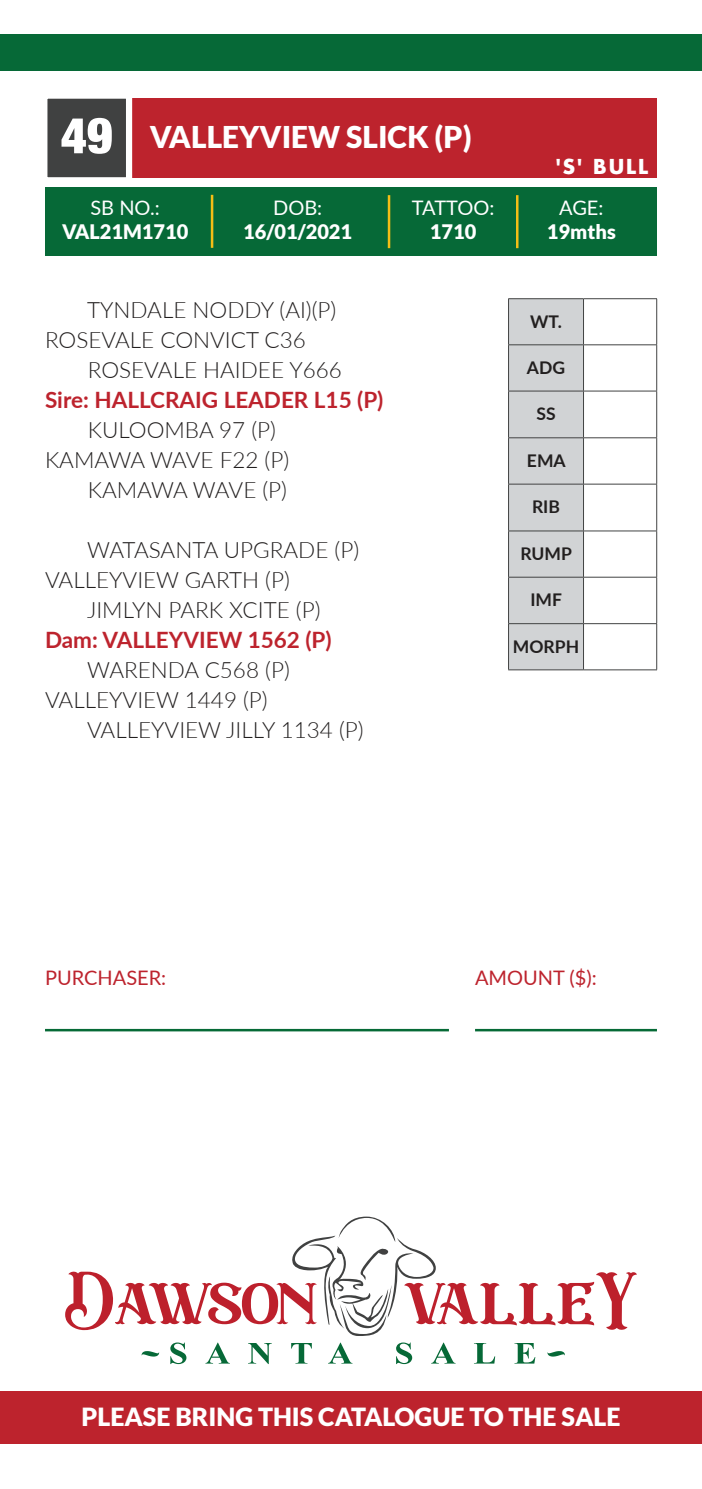
<style>
.page{position:relative;width:702px;height:1489px;background:#fff}
.page>*{position:absolute;margin:0;border:0;box-sizing:border-box;transform-origin:0 0}
.t1{font:900 30px "Lato";color:#fff}
.t2{font:900 25px "Lato";color:#fff}
.t3{font:300 22.5px/30px "Lato";color:#221f1f}
.t4{font:700 22.5px "Lato";color:#bd232d}
.t5{font:900 20px "Lato";color:#fff}
.t6{font:20px "Lato";color:#fff}
.t7{font:20px "Lato";color:#bd232d}
.t8{font:700 20px "Futura";color:#fff}
.t9{font:700 17.5px "Lato";color:#221f1f}
.s1{font-family:"Helvetica Neue";font-stretch:condensed;font-size:50px}
</style>
<div class="page">
<div style="left:44px;top:98px;width:613px;height:80px;background:#bd232d"></div>
<div style="left:45px;top:187px;width:612px;height:69px;background:#066937"></div>
<div style="left:41px;top:92px;width:91px;height:91px;background:#404141;border:6px solid #fff"></div>
<hr style="left:211px;top:195px;width:2px;height:53px;background:#f4be16">
<hr style="left:388px;top:195px;width:2px;height:53px;background:#f4be16">
<hr style="left:516px;top:195px;width:2px;height:53px;background:#f4be16">
<hr style="left:45px;top:1028px;width:404px;height:3px;background:#066a36">
<hr style="left:475px;top:1028px;width:182px;height:3px;background:#066a36">
<div style="left:0;top:34px;width:702px;height:37px;background:#066937"></div>
<div style="left:509px;top:299px;width:74px;height:370px;background:#d1d3d5"></div>
<hr style="left:508px;top:298px;width:75px;height:1px;background:#424343">
<hr style="left:508px;top:299px;width:1px;height:45px;background:#424343">
<hr style="left:583px;top:298px;width:74px;height:1px;background:#424343">
<hr style="left:583px;top:299px;width:1px;height:45px;background:#424343">
<hr style="left:656px;top:299px;width:1px;height:45px;background:#424343">
<hr style="left:508px;top:344px;width:75px;height:1px;background:#424343">
<hr style="left:508px;top:345px;width:1px;height:46px;background:#424343">
<hr style="left:583px;top:344px;width:74px;height:1px;background:#424343">
<hr style="left:583px;top:345px;width:1px;height:46px;background:#424343">
<hr style="left:656px;top:345px;width:1px;height:46px;background:#424343">
<hr style="left:508px;top:390px;width:75px;height:1px;background:#424343">
<hr style="left:508px;top:391px;width:1px;height:46px;background:#424343">
<hr style="left:583px;top:390px;width:74px;height:1px;background:#424343">
<hr style="left:583px;top:391px;width:1px;height:46px;background:#424343">
<hr style="left:656px;top:391px;width:1px;height:46px;background:#424343">
<hr style="left:508px;top:437px;width:75px;height:1px;background:#424343">
<hr style="left:508px;top:438px;width:1px;height:46px;background:#424343">
<hr style="left:583px;top:437px;width:74px;height:1px;background:#424343">
<hr style="left:583px;top:438px;width:1px;height:46px;background:#424343">
<hr style="left:656px;top:438px;width:1px;height:46px;background:#424343">
<hr style="left:508px;top:483px;width:75px;height:1px;background:#424343">
<hr style="left:508px;top:484px;width:1px;height:46px;background:#424343">
<hr style="left:583px;top:483px;width:74px;height:1px;background:#424343">
<hr style="left:583px;top:484px;width:1px;height:46px;background:#424343">
<hr style="left:656px;top:484px;width:1px;height:46px;background:#424343">
<hr style="left:508px;top:530px;width:75px;height:1px;background:#424343">
<hr style="left:508px;top:531px;width:1px;height:46px;background:#424343">
<hr style="left:583px;top:530px;width:74px;height:1px;background:#424343">
<hr style="left:583px;top:531px;width:1px;height:46px;background:#424343">
<hr style="left:656px;top:531px;width:1px;height:46px;background:#424343">
<hr style="left:508px;top:576px;width:75px;height:1px;background:#424343">
<hr style="left:508px;top:577px;width:1px;height:46px;background:#424343">
<hr style="left:583px;top:576px;width:74px;height:1px;background:#424343">
<hr style="left:583px;top:577px;width:1px;height:46px;background:#424343">
<hr style="left:656px;top:577px;width:1px;height:46px;background:#424343">
<hr style="left:508px;top:623px;width:75px;height:1px;background:#424343">
<hr style="left:508px;top:624px;width:1px;height:45px;background:#424343">
<hr style="left:583px;top:623px;width:74px;height:1px;background:#424343">
<hr style="left:583px;top:624px;width:1px;height:45px;background:#424343">
<hr style="left:656px;top:624px;width:1px;height:45px;background:#424343">
<hr style="left:508px;top:669px;width:75px;height:1px;background:#424343">
<hr style="left:583px;top:669px;width:74px;height:1px;background:#424343">
<div style="left:0;top:1391px;width:702px;height:52px;background:#bd232d"></div>
<svg style="left:65px;top:1216px;width:572px;height:120px"></svg>
<svg style="left:170px;top:1342px;width:16px;height:21px"></svg>
<svg style="left:206px;top:1342px;width:23px;height:21px"></svg>
<svg style="left:248px;top:1343px;width:24px;height:20px"></svg>
<svg style="left:291px;top:1343px;width:21px;height:20px"></svg>
<svg style="left:328px;top:1342px;width:24px;height:21px"></svg>
<svg style="left:396px;top:1342px;width:16px;height:21px"></svg>
<svg style="left:431px;top:1342px;width:24px;height:21px"></svg>
<svg style="left:474px;top:1343px;width:21px;height:20px"></svg>
<svg style="left:514px;top:1343px;width:21px;height:20px"></svg>
<svg style="left:142px;top:1351px;width:17px;height:5px"></svg>
<svg style="left:547px;top:1351px;width:18px;height:5px"></svg>
<h1 class="t1" style="left:61px;top:124px;width:412px"><span class="s1">49</span> VALLEYVIEW SLICK (P)</h1>
<p class="t8" style="left:556px;top:157px;width:94px">'S' BULL</p>
<p class="t6" style="left:90px;top:198px;width:71px">SB NO.:</p>
<p class="t5" style="left:62px;top:223px;width:128px">VAL21M1710</p>
<p class="t6" style="left:273px;top:198px;width:51px">DOB:</p>
<p class="t5" style="left:243px;top:223px;width:110px">16/01/2021</p>
<p class="t6" style="left:412px;top:198px;width:84px">TATTOO:</p>
<p class="t5" style="left:430px;top:223px;width:48px">1710</p>
<p class="t6" style="left:559px;top:198px;width:46px">AGE:</p>
<p class="t5" style="left:547px;top:223px;width:70px">19mths</p>
<p class="t3" style="left:45px;top:294px;width:293px;text-indent:42px">TYNDALE NODDY (AI)(P)<br>ROSEVALE CONVICT C36</p>
<p class="t3" style="left:88px;top:354px;width:256px">ROSEVALE HAIDEE Y666</p>
<p class="t4" style="left:45px;top:390px;width:340px">Sire: HALLCRAIG LEADER L15 (P)</p>
<p class="t3" style="left:88px;top:414px;width:190px">KULOOMBA 97 (P)</p>
<p class="t3" style="left:45px;top:444px;width:246px">KAMAWA WAVE F22 (P)</p>
<p class="t3" style="left:88px;top:474px;width:201px">KAMAWA WAVE (P)</p>
<p class="t3" style="left:87px;top:534px;width:273px">WATASANTA UPGRADE (P)</p>
<p class="t3" style="left:45px;top:564px;width:246px">VALLEYVIEW GARTH (P)</p>
<p class="t3" style="left:87px;top:594px;width:235px">JIMLYN PARK XCITE (P)</p>
<p class="t4" style="left:45px;top:630px;width:288px">Dam: VALLEYVIEW 1562 (P)</p>
<p class="t3" style="left:87px;top:654px;width:204px">WARENDA C568 (P)</p>
<p class="t3" style="left:45px;top:684px;width:224px">VALLEYVIEW 1449 (P)</p>
<p class="t3" style="left:87px;top:714px;width:278px">VALLEYVIEW JILLY 1134 (P)</p>
<p class="t9" style="left:530px;top:314px;width:33px">WT.</p>
<p class="t9" style="left:527px;top:360px;width:40px">ADG</p>
<p class="t9" style="left:536px;top:406px;width:21px">SS</p>
<p class="t9" style="left:527px;top:453px;width:40px">EMA</p>
<p class="t9" style="left:532px;top:499px;width:29px">RIB</p>
<p class="t9" style="left:520px;top:546px;width:53px">RUMP</p>
<p class="t9" style="left:530px;top:592px;width:33px">IMF</p>
<p class="t9" style="left:513px;top:639px;width:68px">MORPH</p>
<p class="t7" style="left:45px;top:968px;width:123px">PURCHASER:</p>
<p class="t7" style="left:475px;top:968px;width:123px">AMOUNT ($):</p>
<p class="t2" style="left:81px;top:1406px;width:540px">PLEASE BRING THIS CATALOGUE TO THE SALE</p>
</div>
